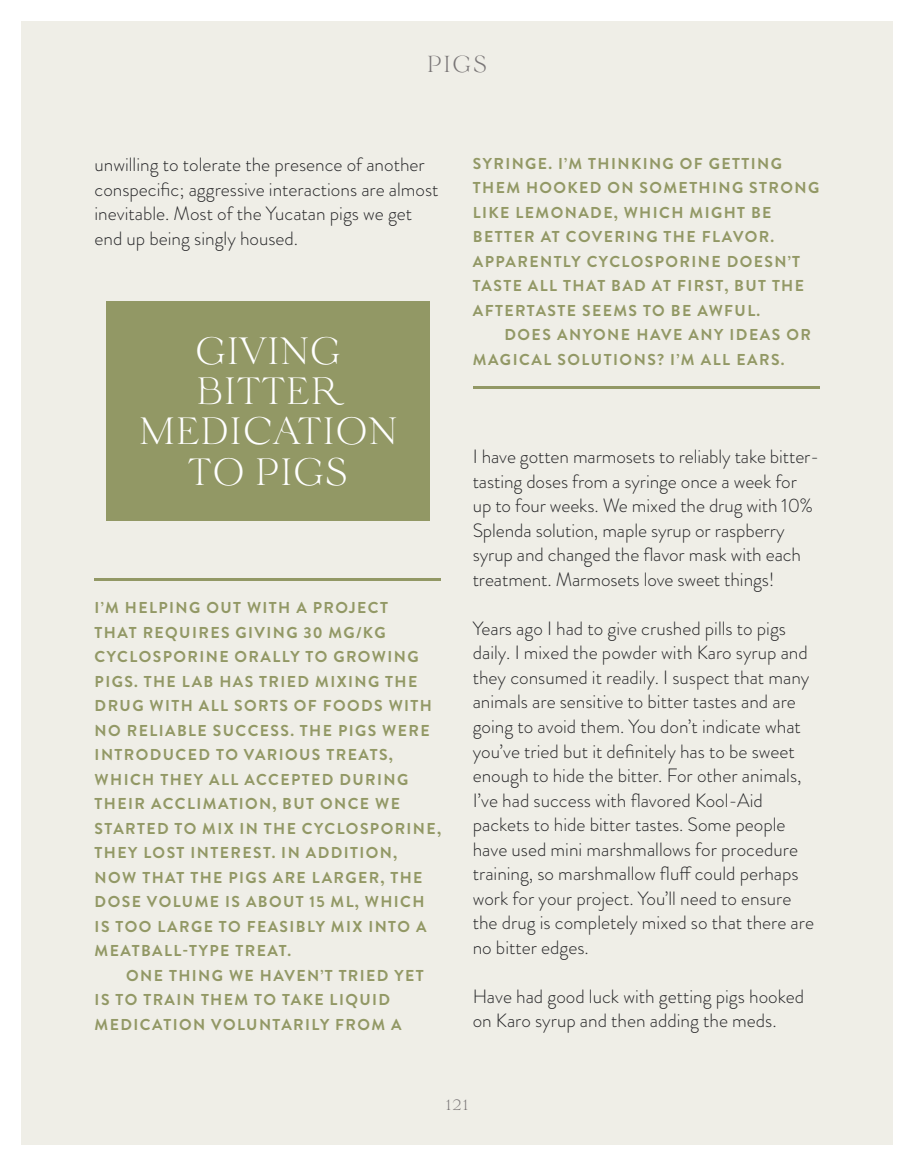
<style>
.page{position:relative;width:914px;height:1166px;background:#fff}
.page>*{position:absolute;margin:0;border:0;box-sizing:border-box;transform-origin:0 0}
.t1{font:300 40.25px/40.2px "Velour";color:#fff;text-align:center}
.t2{font:300 24.5px "Velour";color:#797576}
.t3{font:300 19.25px/24.5px "Brandon Grotesque";color:#272729}
.t4{font:700 15.75px/24.5px "Brandon Grotesque";letter-spacing:.09em;color:#929865}
.t5{font:300 15.75px "Velour";color:#797576}
</style>
<div class="page">
<div style="left:21px;top:21px;width:871px;height:1123px;background:#efeee7"></div>
<div style="left:106px;top:301px;width:323px;height:219px;background:#929865"></div>
<hr style="left:94px;top:578px;width:347px;height:3px;background:#929865">
<hr style="left:472px;top:386px;width:347px;height:3px;background:#929865">
<p class="t2" style="left:427px;top:50px;width:62px">PIGS</p>
<p class="t3" style="left:94px;top:152px;width:345px">unwilling to tolerate the presence of another conspecific; aggressive interactions are almost inevitable. Most of the Yucatan pigs we get end up being singly housed.</p>
<h1 class="t1" style="left:138px;top:331px;width:261px">GIVING<br>BITTER<br>MEDICATION<br>TO PIGS</h1>
<p class="t4" style="left:95px;top:595px;width:348px">I’M HELPING OUT WITH A PROJECT<br>THAT REQUIRES GIVING 30 MG/KG<br>CYCLOSPORINE ORALLY TO GROWING<br>PIGS. THE LAB HAS TRIED MIXING THE<br>DRUG WITH ALL SORTS OF FOODS WITH<br>NO RELIABLE SUCCESS. THE PIGS WERE<br>INTRODUCED TO VARIOUS TREATS,<br>WHICH THEY ALL ACCEPTED DURING<br>THEIR ACCLIMATION, BUT ONCE WE<br>STARTED TO MIX IN THE CYCLOSPORINE,<br>THEY LOST INTEREST. IN ADDITION,<br>NOW THAT THE PIGS ARE LARGER, THE<br>DOSE VOLUME IS ABOUT 15 ML, WHICH<br>IS TOO LARGE TO FEASIBLY MIX INTO A<br>MEATBALL-TYPE TREAT.</p>
<p class="t4" style="left:95px;top:963px;width:330px;text-indent:31px">ONE THING WE HAVEN’T TRIED YET<br>IS TO TRAIN THEM TO TAKE LIQUID<br>MEDICATION VOLUNTARILY FROM A</p>
<p class="t4" style="left:473px;top:151px;width:348px">SYRINGE. I’M THINKING OF GETTING<br>THEM HOOKED ON SOMETHING STRONG<br>LIKE LEMONADE, WHICH MIGHT BE<br>BETTER AT COVERING THE FLAVOR.<br>APPARENTLY CYCLOSPORINE DOESN’T<br>TASTE ALL THAT BAD AT FIRST, BUT THE<br>AFTERTASTE SEEMS TO BE AWFUL.</p>
<p class="t4" style="left:473px;top:323px;width:340px;text-indent:32px">DOES ANYONE HAVE ANY IDEAS OR<br>MAGICAL SOLUTIONS? I’M ALL EARS.</p>
<p class="t3" style="left:472px;top:444px;width:348px">I have gotten marmosets to reliably take bitter&shy;tasting doses from a syringe once a week for up to four weeks. We mixed the drug with 10% Splenda solution, maple syrup or raspberry syrup and changed the flavor mask with each treatment. Marmosets love sweet things!</p>
<p class="t3" style="left:472px;top:616px;width:343px">Years ago I had to give crushed pills to pigs daily. I mixed the powder with Karo syrup and they consumed it readily. I suspect that many animals are sensitive to bitter tastes and are going to avoid them. You don’t indicate what you’ve tried but it definitely has to be sweet enough to hide the bitter. For other animals, I’ve had success with flavored Kool-Aid packets to hide bitter tastes. Some people have used mini marshmallows for procedure training, so marshmallow fluff could perhaps work for your project. You’ll need to ensure the drug is completely mixed so that there are no bitter edges.</p>
<p class="t3" style="left:472px;top:983px;width:333px">Have had good luck with getting pigs hooked on Karo syrup and then adding the meds.</p>
<p class="t5" style="left:446px;top:1096px;width:24px">121</p>
</div>
